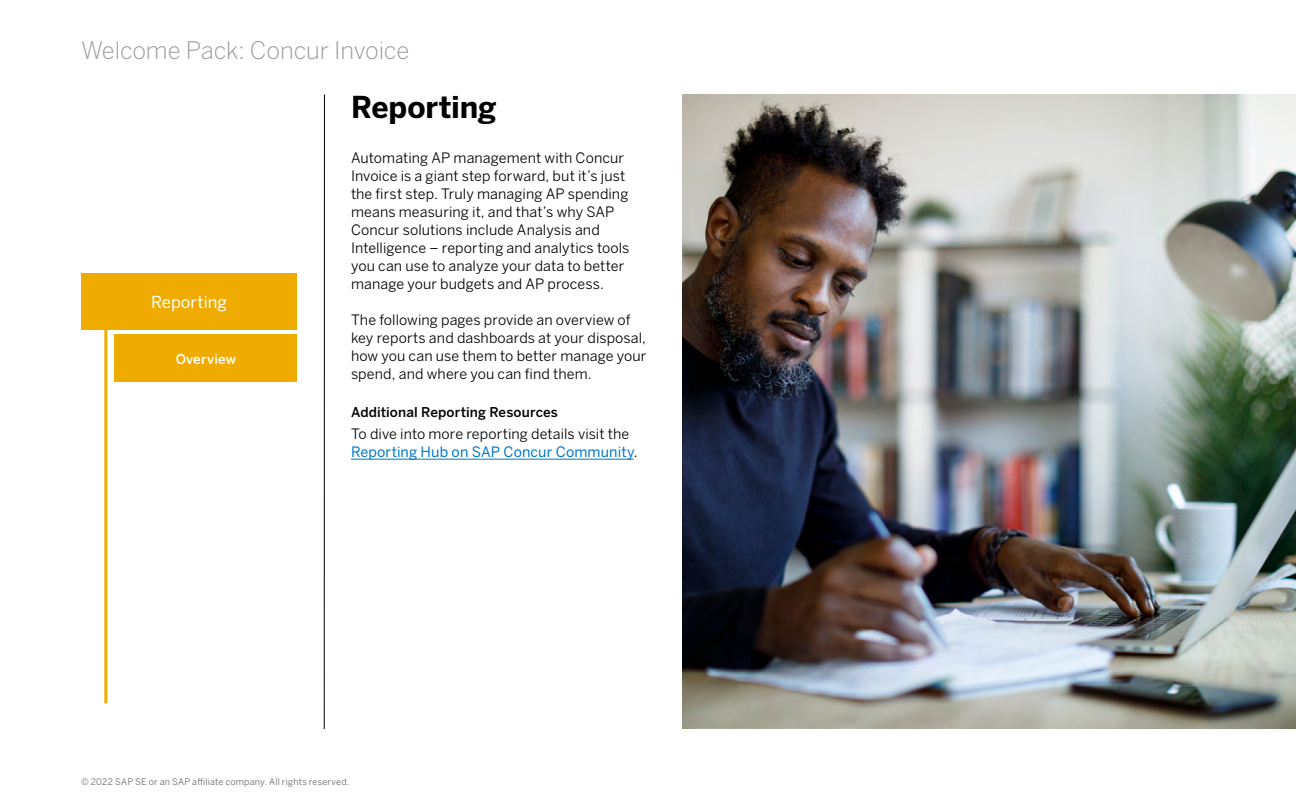
<style>
.page{position:relative;width:1296px;height:810px;background:#fff}
.page>*{position:absolute;margin:0;border:0;box-sizing:border-box;transform-origin:0 0}
.Head{font:700 30px "Benton Sans";letter-spacing:-.005em;color:#000}
.t1{font:300 24px "Benton Sans";letter-spacing:-.01em;color:#999}
.Primary_Nav_Text{font:16.5px "Benton Sans";color:#fff}
.Body{font:14.25px/18px "Benton Sans";letter-spacing:.005em;color:#000}
.Subhead_Level_2{font:500 13.5px "Benton Sans";letter-spacing:.01em;color:#000}
.Secondary_nav_Text{font:500 13.5px "Benton Sans";letter-spacing:.01em;color:#fff}
.t2{font:9px "Benton Sans";letter-spacing:.025em;color:#666}
.s1{color:#0076cb}
</style>
<div class="page">
<hr style="left:324px;top:94px;width:1px;height:635px;background:#000">
<hr style="left:104px;top:327px;width:3px;height:376px;background:#f0ab00">
<div style="left:81px;top:273px;width:216px;height:56px;background:#f0ab00"></div>
<div style="left:115px;top:335px;width:182px;height:47px;background:#f0ab00"></div>
<hr style="left:351px;top:459px;width:283px;height:1px;background:#0076cb">
<img style="left:683px;top:94px;width:613px;height:635px">
<h2 class="t1" style="left:81px;top:36px;width:330px">Welcome Pack: Concur Invoice</h2>
<p class="Primary_Nav_Text" style="left:151px;top:292px;width:77px">Reporting</p>
<p class="Secondary_nav_Text" style="left:176px;top:351px;width:62px">Overview</p>
<p class="Head" style="left:351px;top:88px;width:147px">Reporting</p>
<p class="Body" style="left:351px;top:149px;width:280px">Automating AP management with Concur Invoice is a giant step forward, but it’s just the first step. Truly managing AP spending means measuring it, and that’s why SAP Concur solutions include Analysis and Intelligence – reporting and analytics tools you can use to analyze your data to better manage your budgets and AP process.</p>
<p class="Body" style="left:351px;top:311px;width:297px">The following pages provide an overview of key reports and dashboards at your disposal, how you can use them to better manage your spend, and where you can find them.</p>
<p class="Subhead_Level_2" style="left:351px;top:403px;width:209px">Additional Reporting Resources</p>
<p class="Body" style="left:351px;top:425px;width:288px">To dive into more reporting details visit the<br><span class="s1">Reporting Hub on SAP Concur Community</span>.</p>
<p class="t2" style="left:81px;top:776px;width:270px">© 2022 SAP SE or an SAP affiliate company. All rights reserved.</p>
</div>
